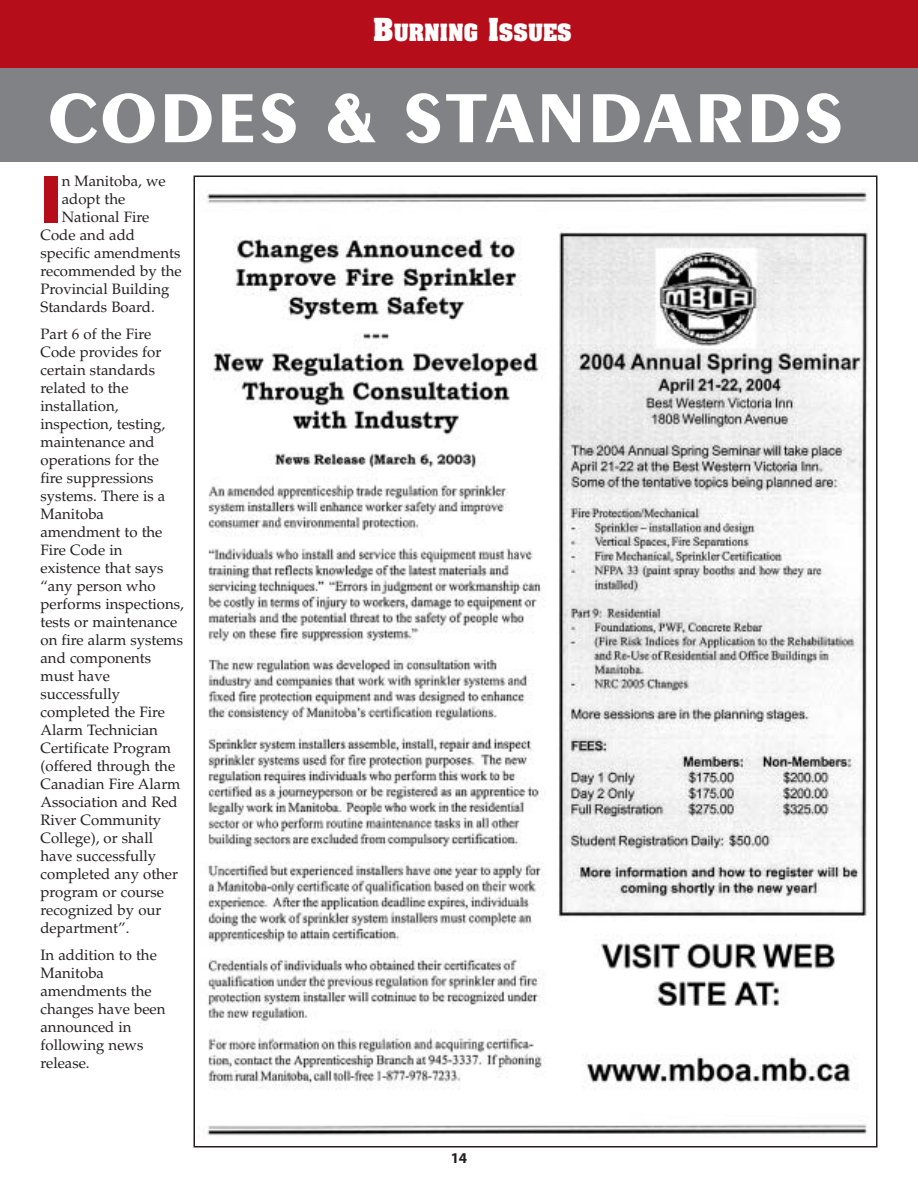
<style>
.page{position:relative;width:918px;height:1188px;background:#fff}
.page>*{position:absolute;margin:0;border:0;box-sizing:border-box;transform-origin:0 0}
.t1{font:700 72px "Peignot D";letter-spacing:.065em;color:#fff}
.t2{font:700 69.6px "Peignot D";color:#b50e1a}
.t3{font:700 20.25px "Aachen";color:#fff}
.t4{font:15px/18px "Palatino";color:#231f20}
.t5{font:700 15px "Myriad";color:#231f20}
.s1{font-size:27px}
</style>
<div class="page">
<div style="left:0;top:68px;width:918px;height:94px;background:#808285"></div>
<div style="left:0;top:0;width:918px;height:68px;background:#b50e1a"></div>
<img style="left:206px;top:192px;width:662px;height:944px">
<h3 class="t3" style="left:373px;top:24px;width:200px"><span class="s1">B</span>URNING <span class="s1">I</span>SSUES</h3>
<h1 class="t1" style="left:49px;top:89px;width:795px">CODES &amp; STANDARDS</h1>
<h2 class="t2" style="left:40px;top:171px;width:23px">I</h2>
<p class="t4" style="left:62px;top:174px;width:106px">n Manitoba, we</p>
<p class="t4" style="left:62px;top:192px;width:65px">adopt the</p>
<p class="t4" style="left:62px;top:210px;width:89px">National Fire</p>
<p class="t4" style="left:40px;top:228px;width:96px">Code and add</p>
<p class="t4" style="left:40px;top:246px;width:141px">specific amendments</p>
<p class="t4" style="left:40px;top:264px;width:143px">recommended by the</p>
<p class="t4" style="left:40px;top:282px;width:130px">Provincial Building</p>
<p class="t4" style="left:40px;top:300px;width:116px">Standards Board.</p>
<p class="t4" style="left:40px;top:327px;width:145px">Part 6 of the Fire<br>Code provides for certain standards related to the installation, inspection, testing, maintenance and operations for the fire suppressions systems. There is a<br>Manitoba amendment to the<br>Fire Code in existence that says “any person who performs inspections, tests or maintenance on fire alarm systems and components must have successfully completed the Fire<br>Alarm Technician<br>Certificate Program (offered through the<br>Canadian Fire Alarm<br>Association and Red<br>River Community<br>College), or shall have successfully completed any other program or course recognized by our department”.</p>
<p class="t4" style="left:40px;top:948px;width:127px">In addition to the<br>Manitoba amendments the changes have been announced in following news release.</p>
<p class="t5" style="left:451px;top:1152px;width:18px">14</p>
</div>
